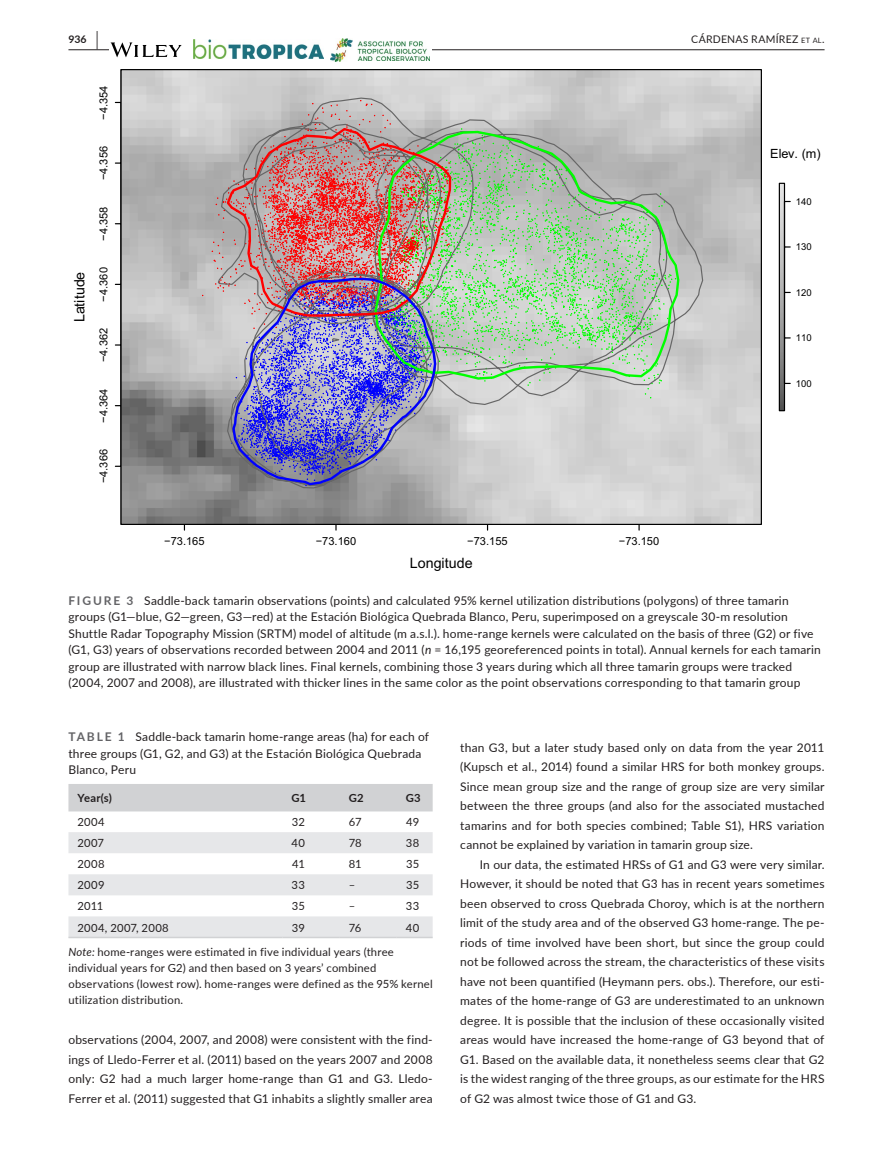
<style>
.page{position:relative;width:893px;height:1174px;background:#fff}
.page>*{position:absolute;margin:0;border:0;box-sizing:border-box;transform-origin:0 0}
.t1{font:14.25px "Arial";color:#000}
.t2{font:12.75px "Arial";color:#000}
.t3{font:12px/19.5px "Lato";letter-spacing:.015em;color:#231f20;text-align:justify}
.t4{font:11.25px/15.8px "Lato";letter-spacing:.015em;color:#231f20}
.t5{font:11.25px "Lato";letter-spacing:.035em;color:#231f20}
.t6{font:700 11.25px "Lato";letter-spacing:.015em;color:#231f20}
.t7{font:11.1px "Arial";color:#000}
.t8{font:10.5px "Lato";letter-spacing:.025em;color:#231f20}
.t9{font:700 10.5px "Lato";color:#231f20}
.t10{font:9.45px "Arial";color:#000}
.s1{font-size:19.5px}
.s2{font-size:7.35px}
.s3{font-weight:700;color:#636366}
.s4{font-style:italic}
</style>
<div class="page">
<hr style="left:68px;top:49px;width:756px;height:1px;background:#231f20">
<div style="left:109px;top:36px;width:322px;height:27px;background:#fff"></div>
<img style="left:193px;top:40px;width:130px;height:18px">
<img style="left:357px;top:41px;width:72px;height:19px">
<img style="left:330px;top:39px;width:23px;height:22px">
<svg style="left:111px;top:42px;width:71px;height:15px"></svg>
<img style="left:122px;top:71px;width:638px;height:452px">
<img style="left:781px;top:185px;width:2px;height:224px">
<div style="left:779px;top:183px;width:6px;height:228px;border:1px solid #000"></div>
<svg style="left:201px;top:99px;width:16px;height:388px;background:#b0afaf"></svg>
<svg style="left:217px;top:97px;width:487px;height:392px;background:#cacaca"></svg>
<svg style="left:437px;top:130px;width:244px;height:251px;background:#b0c7b0"></svg>
<svg style="left:225px;top:126px;width:227px;height:192px;background:#bb8d85"></svg>
<svg style="left:231px;top:276px;width:206px;height:210px;background:#8a87b8"></svg>
<div style="left:68px;top:784px;width:365px;height:27px;background:#d1d2d4"></div>
<svg style="left:68px;top:832px;width:365px;height:104px"></svg>
<hr style="left:68px;top:936px;width:214px;height:2px;background:#d1d2d4">
<hr style="left:282px;top:936px;width:58px;height:2px;background:#d1d2d4">
<hr style="left:340px;top:936px;width:57px;height:2px;background:#d1d2d4">
<hr style="left:397px;top:936px;width:36px;height:2px;background:#d1d2d4">
<p class="t9" style="left:68px;top:31px;width:31px">936 <span class="s1">|</span></p>
<p class="t8" style="left:691px;top:31px;width:135px">CÁRDENAS RAMÍREZ <span class="s2">et al</span>.</p>
<p class="t1" style="left:70px;top:322px;width:52px;rotate:-90deg">Latitude</p>
<p class="t7" style="left:96px;top:120px;width:36px;rotate:-90deg">−4.354</p>
<p class="t7" style="left:96px;top:180px;width:36px;rotate:-90deg">−4.356</p>
<p class="t7" style="left:96px;top:241px;width:36px;rotate:-90deg">−4.358</p>
<p class="t7" style="left:96px;top:301px;width:36px;rotate:-90deg">−4.360</p>
<p class="t7" style="left:96px;top:362px;width:36px;rotate:-90deg">−4.362</p>
<p class="t7" style="left:96px;top:423px;width:36px;rotate:-90deg">−4.364</p>
<p class="t7" style="left:96px;top:483px;width:36px;rotate:-90deg">−4.366</p>
<p class="t7" style="left:164px;top:534px;width:42px">−73.165</p>
<p class="t7" style="left:316px;top:534px;width:42px">−73.160</p>
<p class="t7" style="left:467px;top:534px;width:42px">−73.155</p>
<p class="t7" style="left:619px;top:534px;width:42px">−73.150</p>
<p class="t1" style="left:410px;top:553px;width:64px">Longitude</p>
<p class="t2" style="left:770px;top:145px;width:52px">Elev. (m)</p>
<p class="t10" style="left:796px;top:195px;width:17px">140</p>
<p class="t10" style="left:796px;top:241px;width:17px">130</p>
<p class="t10" style="left:796px;top:286px;width:17px">120</p>
<p class="t10" style="left:796px;top:332px;width:17px">110</p>
<p class="t10" style="left:796px;top:377px;width:17px">100</p>
<p class="t3" style="left:68px;top:591px;width:754px;line-height:16.5px;text-align:left"><span class="s3">FIGURE 3</span> Saddle-back tamarin observations (points) and calculated 95% kernel utilization distributions (polygons) of three tamarin groups (G1—blue, G2—green, G3—red) at the Estación Biológica Quebrada Blanco, Peru, superimposed on a greyscale 30-m resolution Shuttle Radar Topography Mission (SRTM) model of altitude (m a.s.l.). home-range kernels were calculated on the basis of three (G2) or five (G1, G3) years of observations recorded between 2004 and 2011 (<span class="s4">n</span> = 16,195 georeferenced points in total). Annual kernels for each tamarin group are illustrated with narrow black lines. Final kernels, combining those 3 years during which all three tamarin groups were tracked (2004, 2007 and 2008), are illustrated with thicker lines in the same color as the point observations corresponding to that tamarin group</p>
<p class="t3" style="left:68px;top:728px;width:362px;line-height:16.5px;text-align:left"><span class="s3">TABLE 1</span> Saddle-back tamarin home-range areas (ha) for each of three groups (G1, G2, and G3) at the Estación Biológica Quebrada<br>Blanco, Peru</p>
<p class="t6" style="left:77px;top:790px;width:36px">Year(s)</p>
<p class="t6" style="left:291px;top:790px;width:16px">G1</p>
<p class="t6" style="left:349px;top:790px;width:16px">G2</p>
<p class="t6" style="left:406px;top:790px;width:16px">G3</p>
<p class="t4" style="left:77px;top:813px;width:29px">2004</p>
<p class="t4" style="left:292px;top:813px;width:15px">32</p>
<p class="t4" style="left:349px;top:813px;width:14px">67</p>
<p class="t4" style="left:406px;top:813px;width:14px">49</p>
<p class="t4" style="left:77px;top:834px;width:28px">2007</p>
<p class="t4" style="left:291px;top:834px;width:15px">40</p>
<p class="t4" style="left:349px;top:834px;width:15px">78</p>
<p class="t4" style="left:406px;top:834px;width:15px">38</p>
<p class="t4" style="left:77px;top:856px;width:29px">2008</p>
<p class="t4" style="left:292px;top:856px;width:14px">41</p>
<p class="t4" style="left:349px;top:856px;width:14px">81</p>
<p class="t4" style="left:406px;top:856px;width:15px">35</p>
<p class="t4" style="left:77px;top:877px;width:29px">2009</p>
<p class="t4" style="left:292px;top:877px;width:15px">33</p>
<p class="t4" style="left:349px;top:877px;width:8px">–</p>
<p class="t4" style="left:406px;top:877px;width:15px">35</p>
<p class="t4" style="left:77px;top:898px;width:27px">2011</p>
<p class="t4" style="left:292px;top:898px;width:15px">35</p>
<p class="t4" style="left:349px;top:898px;width:8px">–</p>
<p class="t4" style="left:406px;top:898px;width:15px">33</p>
<p class="t5" style="left:77px;top:919px;width:93px">2004, 2007, 2008</p>
<p class="t4" style="left:292px;top:919px;width:15px">39</p>
<p class="t4" style="left:349px;top:919px;width:14px">76</p>
<p class="t4" style="left:406px;top:919px;width:15px">40</p>
<p class="t4" style="left:68px;top:943px;width:366px"><span class="s4">Note:</span> home-ranges were estimated in five individual years (three individual years for G2) and then based on 3 years’ combined observations (lowest row). home-ranges were defined as the 95% kernel utilization distribution.</p>
<p class="t3" style="left:68px;top:1029px;width:366px">observations (2004, 2007, and 2008) were consistent with the find&shy;ings of Lledo-Ferrer et al. (2011) based on the years 2007 and 2008 only: G2 had a much larger home-range than G1 and G3. Lledo-Ferrer et al. (2011) suggested that G1 inhabits a slightly smaller area</p>
<p class="t3" style="left:460px;top:737px;width:366px">than G3, but a later study based only on data from the year 2011 (Kupsch et al., 2014) found a similar HRS for both monkey groups.<br>Since mean group size and the range of group size are very similar between the three groups (and also for the associated mustached tamarins and for both species combined; Table S1), HRS variation cannot be explained by variation in tamarin group size.</p>
<p class="t3" style="left:460px;top:854px;width:366px;text-indent:20px">In our data, the estimated HRSs of G1 and G3 were very similar.<br>However, it should be noted that G3 has in recent years sometimes been observed to cross Quebrada Choroy, which is at the northern limit of the study area and of the observed G3 home-range. The pe&shy;riods of time involved have been short, but since the group could not be followed across the stream, the characteristics of these visits have not been quantified (Heymann pers. obs.). Therefore, our esti&shy;mates of the home-range of G3 are underestimated to an unknown degree. It is possible that the inclusion of these occasionally visited areas would have increased the home-range of G3 beyond that of G1. Based on the available data, it nonetheless seems clear that G2 is the widest ranging of the three groups, as our estimate for the HRS of G2 was almost twice those of G1 and G3.</p>
</div>
